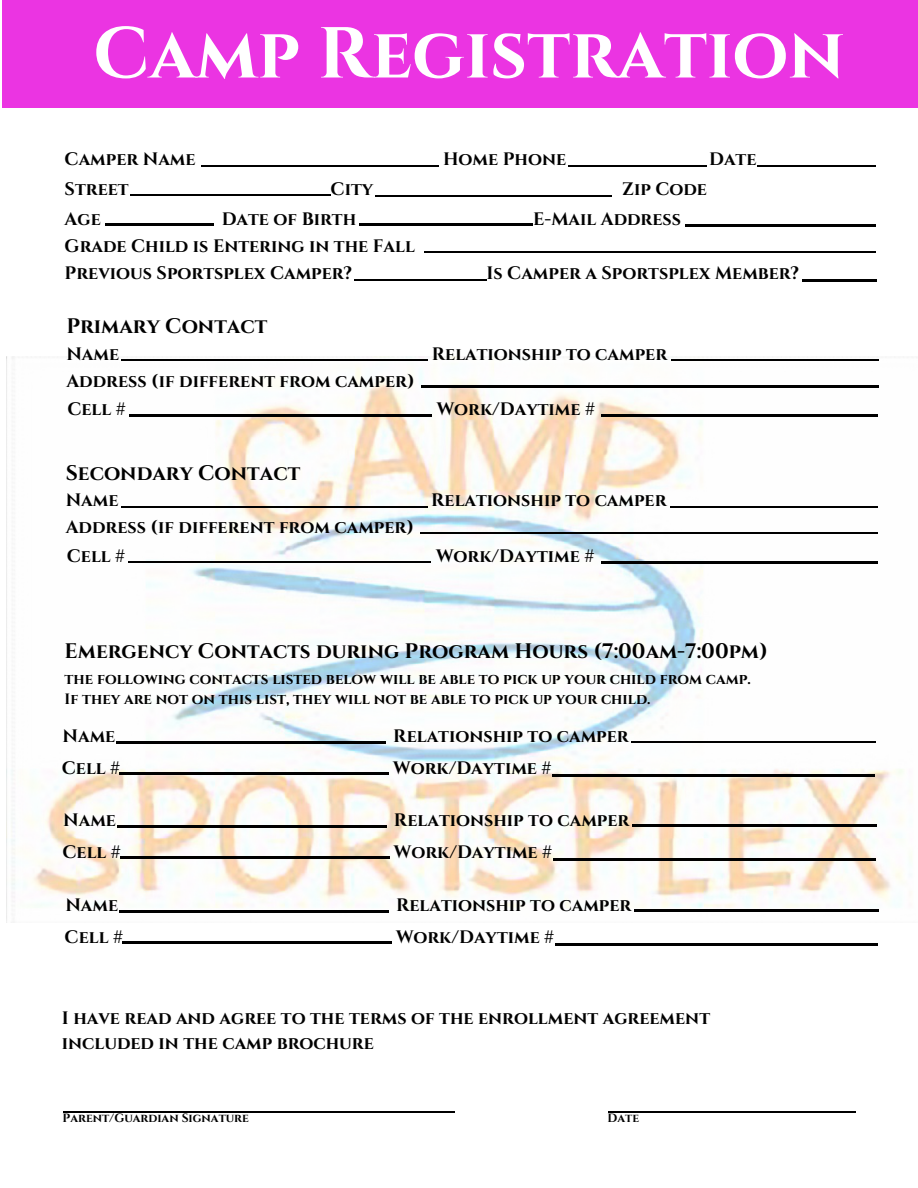
<style>
.page{position:relative;width:918px;height:1188px;background:#fff}
.page>*{position:absolute;margin:0;border:0;box-sizing:border-box;transform-origin:0 0}
.t1{font:700 72px "Cinzel";color:#fff}
.t2{font:700 21px "Cinzel";color:#000}
.t3{font:700 18px/24.8px "Cinzel";color:#000}
.t4{font:700 15px/20.2px "Cinzel";color:#000}
.t5{font:700 12px "Cinzel";color:#000}
</style>
<div class="page">
<img style="left:11px;top:357px;width:901px;height:556px">
<hr style="left:201px;top:165px;width:238px;height:2px;background:#000">
<hr style="left:130px;top:194px;width:201px;height:2px;background:#000">
<hr style="left:105px;top:224px;width:108px;height:1px;background:#000">
<hr style="left:376px;top:195px;width:236px;height:2px;background:#000">
<hr style="left:424px;top:251px;width:452px;height:2px;background:#000">
<hr style="left:360px;top:224px;width:173px;height:1px;background:#000">
<hr style="left:685px;top:225px;width:191px;height:1px;background:#000">
<hr style="left:569px;top:165px;width:138px;height:2px;background:#000">
<hr style="left:757px;top:165px;width:119px;height:2px;background:#000">
<hr style="left:354px;top:279px;width:133px;height:2px;background:#000">
<hr style="left:802px;top:280px;width:74px;height:1px;background:#000">
<hr style="left:421px;top:386px;width:457px;height:1px;background:#000">
<hr style="left:129px;top:415px;width:303px;height:1px;background:#000">
<hr style="left:121px;top:359px;width:307px;height:2px;background:#000">
<hr style="left:601px;top:415px;width:277px;height:1px;background:#000">
<hr style="left:671px;top:359px;width:207px;height:2px;background:#000">
<hr style="left:420px;top:532px;width:458px;height:2px;background:#000">
<hr style="left:128px;top:561px;width:303px;height:2px;background:#000">
<hr style="left:121px;top:506px;width:307px;height:2px;background:#000">
<hr style="left:601px;top:562px;width:277px;height:1px;background:#000">
<hr style="left:670px;top:506px;width:208px;height:2px;background:#000">
<hr style="left:117px;top:742px;width:269px;height:1px;background:#000">
<hr style="left:119px;top:773px;width:269px;height:2px;background:#000">
<hr style="left:553px;top:775px;width:322px;height:1px;background:#000">
<hr style="left:631px;top:741px;width:245px;height:2px;background:#000">
<hr style="left:117px;top:826px;width:269px;height:1px;background:#000">
<hr style="left:120px;top:857px;width:269px;height:2px;background:#000">
<hr style="left:553px;top:859px;width:322px;height:1px;background:#000">
<hr style="left:632px;top:825px;width:245px;height:2px;background:#000">
<hr style="left:119px;top:911px;width:270px;height:1px;background:#000">
<hr style="left:122px;top:942px;width:269px;height:1px;background:#000">
<hr style="left:555px;top:944px;width:322px;height:1px;background:#000">
<hr style="left:634px;top:910px;width:245px;height:1px;background:#000">
<hr style="left:64px;top:1111px;width:391px;height:2px;background:#000">
<hr style="left:608px;top:1111px;width:248px;height:2px;background:#000">
<div style="left:2px;top:0;width:916px;height:108px;background:#eb34e2"></div>
<p class="t1" style="left:93px;top:8px;width:753px">Camp Registration</p>
<h1 class="t3" style="left:65px;top:147px;width:132px">Camper Name</h1>
<h3 class="t3" style="left:65px;top:178px;width:66px">Street</h3>
<h3 class="t3" style="left:65px;top:207px;width:38px">Age</h3>
<h3 class="t3" style="left:443px;top:147px;width:125px">Home Phone</h3>
<h3 class="t3" style="left:709px;top:147px;width:49px">Date</h3>
<h3 class="t3" style="left:331px;top:178px;width:44px">City</h3>
<h3 class="t3" style="left:622px;top:178px;width:86px">Zip Code</h3>
<h3 class="t3" style="left:222px;top:207px;width:136px">Date of Birth</h3>
<h3 class="t3" style="left:533px;top:207px;width:149px">E-Mail Address</h3>
<h3 class="t3" style="left:65px;top:234px;width:352px">Grade Child is Entering in the Fall</h3>
<h3 class="t3" style="left:65px;top:261px;width:289px">Previous Sportsplex Camper?</h3>
<h3 class="t2" style="left:66px;top:313px;width:202px">Primary Contact</h3>
<h2 class="t3" style="left:66px;top:342px;width:54px">Name</h2>
<h3 class="t3" style="left:66px;top:369px;width:350px">Address (if different from camper)</h3>
<h3 class="t3" style="left:487px;top:261px;width:314px">Is Camper a Sportsplex Member?</h3>
<h3 class="t3" style="left:432px;top:342px;width:237px">Relationship to camper</h3>
<h3 class="t3" style="left:67px;top:397px;width:60px">Cell #</h3>
<h3 class="t3" style="left:437px;top:397px;width:160px">Work/Daytime #</h3>
<h3 class="t2" style="left:66px;top:459px;width:236px">Secondary Contact</h3>
<h2 class="t3" style="left:66px;top:489px;width:54px">Name</h2>
<h3 class="t3" style="left:66px;top:516px;width:350px">Address (if different from camper)</h3>
<h3 class="t3" style="left:431px;top:489px;width:237px">Relationship to camper</h3>
<h3 class="t3" style="left:67px;top:544px;width:60px">Cell #</h3>
<h3 class="t3" style="left:436px;top:544px;width:160px">Work/Daytime #</h3>
<h3 class="t2" style="left:65px;top:638px;width:705px">Emergency Contacts during Program Hours (7:00am-7:00pm)</h3>
<h3 class="t4" style="left:65px;top:669px;width:688px">the following contacts listed below will be able to pick up your child from camp.<br>If they are not on this list, they will not be able to pick up your child.</h3>
<h3 class="t3" style="left:63px;top:724px;width:54px">Name</h3>
<h2 class="t3" style="left:62px;top:756px;width:60px">Cell #</h2>
<h3 class="t3" style="left:63px;top:808px;width:54px">Name</h3>
<h3 class="t3" style="left:63px;top:840px;width:60px">Cell #</h3>
<h3 class="t3" style="left:65px;top:893px;width:54px">Name</h3>
<h3 class="t3" style="left:65px;top:925px;width:60px">Cell #</h3>
<h4 class="t3" style="left:393px;top:724px;width:237px">Relationship to camper</h4>
<h3 class="t3" style="left:393px;top:756px;width:160px">Work/Daytime #</h3>
<h3 class="t3" style="left:394px;top:808px;width:237px">Relationship to camper</h3>
<h3 class="t3" style="left:394px;top:840px;width:160px">Work/Daytime #</h3>
<h3 class="t3" style="left:396px;top:893px;width:237px">Relationship to camper</h3>
<h3 class="t3" style="left:396px;top:925px;width:160px">Work/Daytime #</h3>
<h3 class="t3" style="left:62px;top:1006px;width:650px">I have read and agree to the terms of the enrollment agreement included in the camp brochure</h3>
<p class="t5" style="left:63px;top:1110px;width:188px">Parent/Guardian Signature</p>
<h3 class="t5" style="left:608px;top:1110px;width:33px">Date</h3>
</div>
